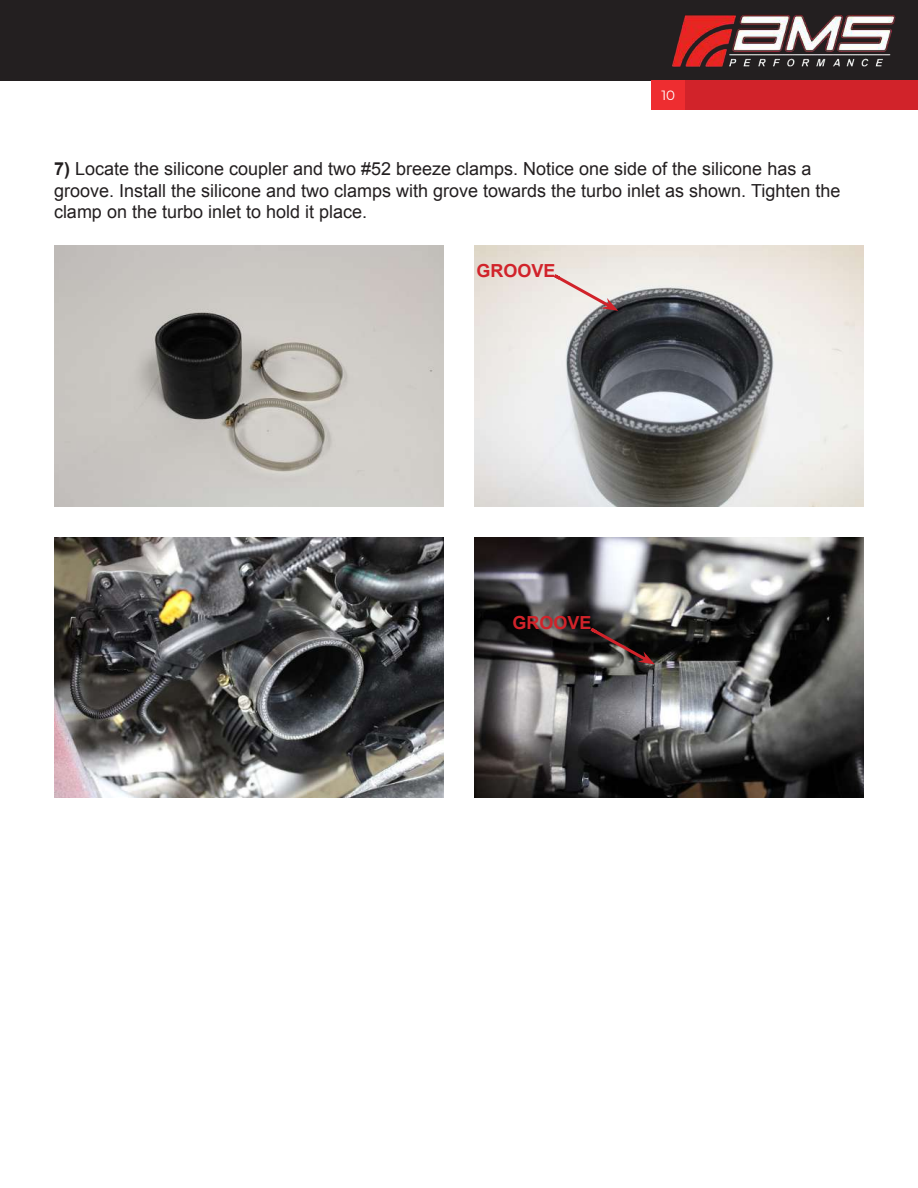
<style>
.page{position:relative;width:918px;height:1188px;background:#fff}
.page>*{position:absolute;margin:0;border:0;box-sizing:border-box;transform-origin:0 0}
.t1{font:18px/21.6px "Arial";color:#231f20}
.t2{font:700 18px "Arial";color:#d1232a}
.t3{font:13.5px "Montserrat";color:#fff}
.s1{font-weight:700}
</style>
<div class="page">
<div style="left:0;top:0;width:918px;height:80px;background:#231f20"></div>
<div style="left:652px;top:80px;width:266px;height:30px;background:#d1232a"></div>
<div style="left:651px;top:80px;width:34px;height:30px;background:#ee2d30"></div>
<img style="left:672px;top:14px;width:224px;height:53px">
<img style="left:54px;top:246px;width:390px;height:260px">
<img style="left:474px;top:246px;width:390px;height:260px">
<img style="left:474px;top:537px;width:390px;height:261px">
<img style="left:54px;top:537px;width:390px;height:261px">
<svg style="left:550px;top:273px;width:68px;height:38px"></svg>
<svg style="left:587px;top:627px;width:68px;height:37px"></svg>
<p class="t3" style="left:661px;top:86px;width:15px">10</p>
<p class="t1" style="left:54px;top:158px;width:788px"><span class="s1">7)</span> Locate the silicone coupler and two #52 breeze clamps. Notice one side of the silicone has a groove. Install the silicone and two clamps with grove towards the turbo inlet as shown. Tighten the clamp on the turbo inlet to hold it place.</p>
<p class="t2" style="left:477px;top:259px;width:81px">GROOVE</p>
<p class="t2" style="left:512px;top:611px;width:81px">GROOVE</p>
</div>
